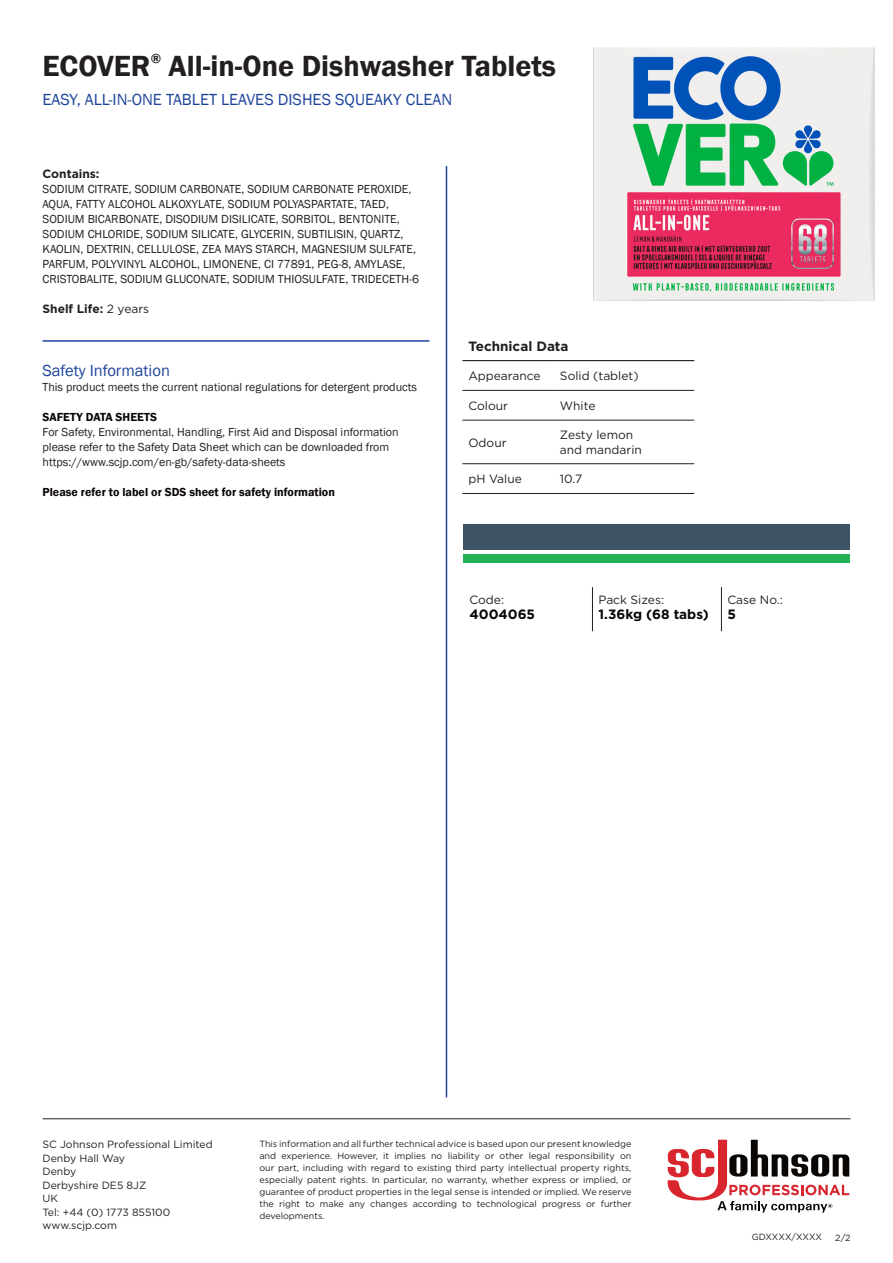
<style>
.page{position:relative;width:893px;height:1263px;background:#fff}
.page>*{position:absolute;margin:0;border:0;box-sizing:border-box;transform-origin:0 0}
.t1{font:600 30px "Franklin Gothic";color:#231f20}
._08_Copy_Prokyon_8_7{font:16.5px "Franklin Gothic";color:#1d449b}
.list{font:700 13.5px "Gotham";color:#0a0604}
.list-2{font:700 13.5px "Gotham";color:#231f20}
.t2{font:600 13.5px "Franklin Gothic";color:#231f20}
.list-3{font:12px/15px "Franklin Gothic";color:#231f20}
.list-4{font:12px/15px "Gotham";color:#231f20}
.t3{font:600 12px "Franklin Gothic";color:#0a0604}
.list-5{font:700 12px "Gotham";color:#231f20}
.t4{font:10.5px "Gotham";color:#231f20}
.t5{font:9px/12px "Gotham";color:#231f20;text-align:justify}
.s1{font-weight:400}
</style>
<div class="page">
<svg style="left:668px;top:1140px;width:181px;height:72px"></svg>
<hr style="left:43px;top:1118px;width:807px;height:1px;background:#231f20">
<img style="left:593px;top:47px;width:282px;height:254px">
<hr style="left:446px;top:166px;width:1px;height:931px;background:#1d449b">
<div style="left:463px;top:524px;width:387px;height:26px;background:#3e5363"></div>
<hr style="left:43px;top:340px;width:386px;height:2px;background:#1d449b">
<div style="left:463px;top:554px;width:387px;height:9px;background:#22b255"></div>
<hr style="left:462px;top:360px;width:92px;height:1px;background:#231f20">
<hr style="left:554px;top:360px;width:140px;height:1px;background:#231f20">
<hr style="left:462px;top:390px;width:92px;height:1px;background:#231f20">
<hr style="left:554px;top:390px;width:140px;height:1px;background:#231f20">
<hr style="left:462px;top:420px;width:92px;height:1px;background:#231f20">
<hr style="left:554px;top:420px;width:140px;height:1px;background:#231f20">
<hr style="left:462px;top:463px;width:92px;height:1px;background:#231f20">
<hr style="left:554px;top:463px;width:140px;height:1px;background:#231f20">
<hr style="left:462px;top:493px;width:92px;height:1px;background:#231f20">
<hr style="left:554px;top:493px;width:140px;height:1px;background:#231f20">
<hr style="left:592px;top:587px;width:1px;height:44px;background:#231f20">
<hr style="left:721px;top:587px;width:1px;height:44px;background:#231f20">
<p class="t1" style="left:43px;top:48px;width:110px">ECOVER</p>
<p class="t2" style="left:151px;top:50px;width:12px">®</p>
<p class="t1" style="left:169px;top:48px;width:389px">All-in-One Dishwasher Tablets</p>
<p class="_08_Copy_Prokyon_8_7" style="left:43px;top:89px;width:411px">EASY, ALL-IN-ONE TABLET LEAVES DISHES SQUEAKY CLEAN</p>
<p class="list-5" style="left:43px;top:166px;width:58px">Contains:</p>
<p class="list-3" style="left:43px;top:182px;width:378px">SODIUM CITRATE, SODIUM CARBONATE, SODIUM CARBONATE PEROXIDE, AQUA, FATTY ALCOHOL ALKOXYLATE, SODIUM POLYASPARTATE, TAED, SODIUM BICARBONATE, DISODIUM DISILICATE, SORBITOL, BENTONITE, SODIUM CHLORIDE, SODIUM SILICATE, GLYCERIN, SUBTILISIN, QUARTZ, KAOLIN, DEXTRIN, CELLULOSE, ZEA MAYS STARCH, MAGNESIUM SULFATE, PARFUM, POLYVINYL ALCOHOL, LIMONENE, CI 77891, PEG-8, AMYLASE, CRISTOBALITE, SODIUM GLUCONATE, SODIUM THIOSULFATE, TRIDECETH-6</p>
<p class="list-5" style="left:43px;top:301px;width:108px">Shelf Life: <span class="s1">2 years</span></p>
<p class="_08_Copy_Prokyon_8_7" style="left:43px;top:360px;width:129px">Safety Information</p>
<p class="list-3" style="left:43px;top:380px;width:376px">This product meets the current national regulations for detergent products</p>
<p class="t3" style="left:43px;top:409px;width:116px">SAFETY DATA SHEETS</p>
<p class="list-3" style="left:43px;top:425px;width:358px">For Safety, Environmental, Handling, First Aid and Disposal information please refer to the Safety Data Sheet which can be downloaded from https://www.scjp.com/en-gb/safety-data-sheets</p>
<p class="t3" style="left:43px;top:484px;width:294px">Please refer to label or SDS sheet for safety information</p>
<p class="list-2" style="left:468px;top:337px;width:102px">Technical Data</p>
<p class="list-4" style="left:468px;top:368px;width:74px">Appearance</p>
<p class="list-4" style="left:560px;top:368px;width:80px">Solid (tablet)</p>
<p class="list-4" style="left:468px;top:398px;width:41px">Colour</p>
<p class="list-4" style="left:560px;top:398px;width:37px">White</p>
<p class="list-4" style="left:468px;top:435px;width:40px">Odour</p>
<p class="list-4" style="left:560px;top:427px;width:83px">Zesty lemon and mandarin</p>
<p class="list-4" style="left:468px;top:471px;width:55px">pH Value</p>
<p class="list-4" style="left:560px;top:471px;width:24px">10.7</p>
<p class="list-4" style="left:469px;top:592px;width:36px">Code:</p>
<p class="list" style="left:469px;top:605px;width:67px">4004065</p>
<p class="list-4" style="left:598px;top:592px;width:67px">Pack Sizes:</p>
<p class="list" style="left:598px;top:605px;width:112px">1.36kg (68 tabs)</p>
<p class="list-4" style="left:727px;top:592px;width:57px">Case No.:</p>
<p class="list" style="left:727px;top:605px;width:10px">5</p>
<p class="t4" style="left:43px;top:1137px;width:172px">SC Johnson Professional Limited</p>
<p class="t4" style="left:43px;top:1151px;width:84px">Denby Hall Way</p>
<p class="t4" style="left:43px;top:1164px;width:35px">Denby</p>
<p class="t4" style="left:43px;top:1178px;width:105px">Derbyshire DE5 8JZ</p>
<p class="t4" style="left:43px;top:1191px;width:17px">UK</p>
<p class="t4" style="left:43px;top:1205px;width:129px">Tel: +44 (0) 1773 855100</p>
<p class="t4" style="left:43px;top:1218px;width:76px">www.scjp.com</p>
<p class="t5" style="left:259px;top:1137px;width:374px">This information and all further technical advice is based upon our present knowledge and experience. However, it implies no liability or other legal responsibility on our part, including with regard to existing third party intellectual property rights, especially patent rights. In particular, no warranty, whether express or implied, or guarantee of product properties in the legal sense is intended or implied. We reserve the right to make any changes according to technological progress or further developments.</p>
<p class="t5" style="left:752px;top:1231px;width:72px">GDXXXX/XXXX</p>
<p class="t5" style="left:835px;top:1232px;width:17px">2/2</p>
</div>
